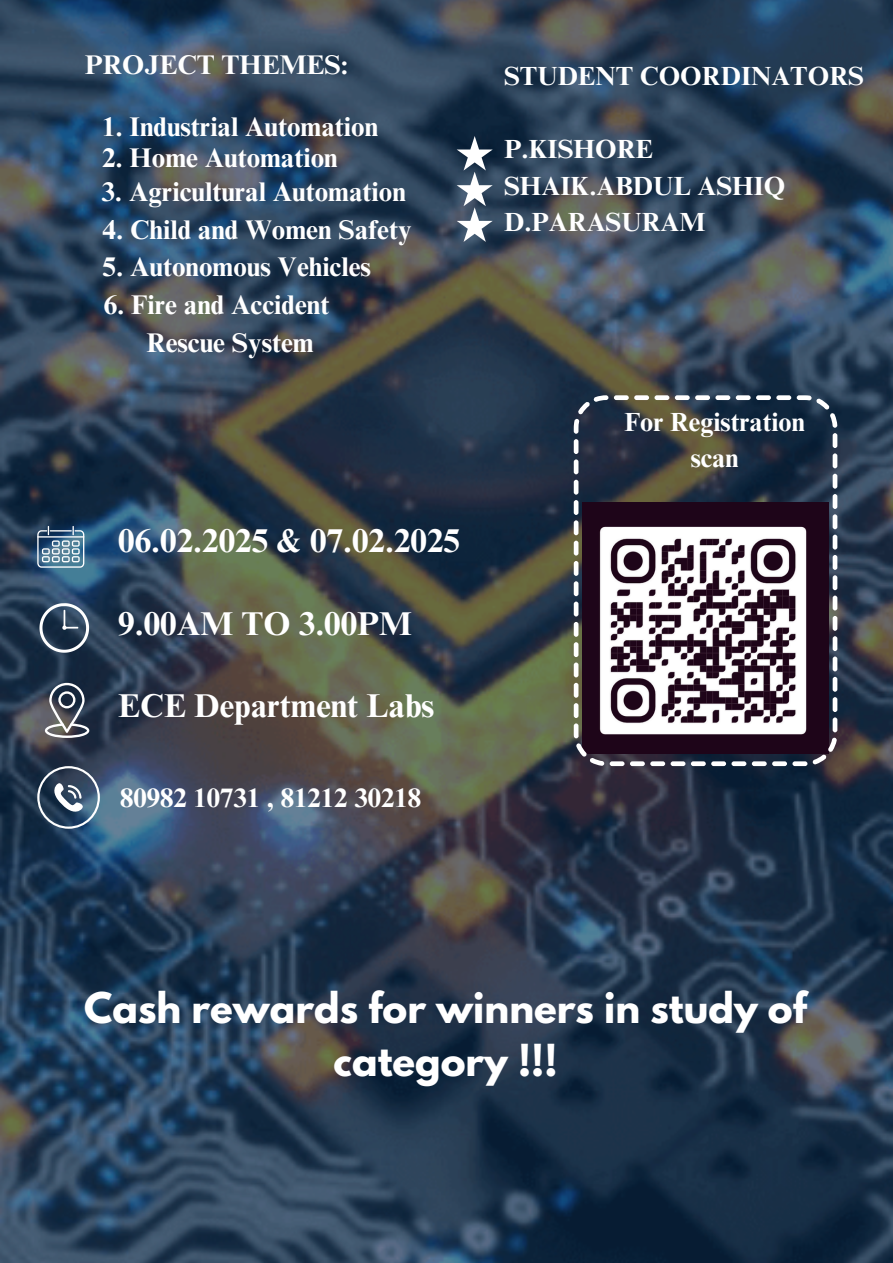
<style>
.page{position:relative;width:893px;height:1263px;background:#fff}
.page>*{position:absolute;margin:0;border:0;box-sizing:border-box;transform-origin:0 0}
.t1{font:700 37.5px/52.3px "League Spartan";color:#fff;text-align:center}
.t2{font:700 33px "Times NRMT Pro";color:#fff}
.t3{font:700 27px "Times NRMT Pro";color:#fff}
.t4{font:700 26.7px "Times NRMT Pro";color:#fff}
.t5{font:700 26.25px/36.6px "Times NRMT Pro";color:#fff}
</style>
<div class="page">
<img style="left:0;top:0;width:893px;height:1263px">
<svg style="left:45px;top:683px;width:44px;height:55px"></svg>
<svg style="left:39px;top:603px;width:50px;height:50px;background:#4e6074"></svg>
<svg style="left:37px;top:526px;width:47px;height:41px;background:#6c8ca3"></svg>
<svg style="left:574px;top:395px;width:263px;height:371px"></svg>
<svg style="left:457px;top:136px;width:36px;height:106px"></svg>
<svg style="left:37px;top:766px;width:63px;height:62px;background:#52667b"></svg>
<p class="t3" style="left:85px;top:54px;width:265px">PROJECT THEMES:</p>
<p class="t3" style="left:102px;top:116px;width:278px">1. Industrial Automation</p>
<p class="t3" style="left:102px;top:147px;width:237px">2. Home Automation</p>
<p class="t3" style="left:101px;top:182px;width:306px">3. Agricultural Automation</p>
<p class="t3" style="left:103px;top:219px;width:310px">4. Child and Women Safety</p>
<p class="t3" style="left:103px;top:257px;width:270px">5. Autonomous Vehicles</p>
<p class="t3" style="left:104px;top:295px;width:227px">6. Fire and Accident</p>
<p class="t3" style="left:146px;top:332px;width:169px">Rescue System</p>
<h4 class="t2" style="left:118px;top:529px;width:343px">06.02.2025 &amp; 07.02.2025</h4>
<h4 class="t2" style="left:118px;top:611px;width:295px">9.00AM TO 3.00PM</h4>
<p class="t2" style="left:118px;top:693px;width:317px">ECE Department Labs</p>
<p class="t4" style="left:120px;top:787px;width:302px">80982 10731 , 81212 30218</p>
<h4 class="t5" style="left:504px;top:61px;width:361px">STUDENT COORDINATORS</h4>
<p class="t5" style="left:504px;top:134px;width:283px">P.KISHORE<br>SHAIK.ABDUL ASHIQ<br>D.PARASURAM</p>
<p class="t5" style="left:624px;top:407px;width:182px">For Registration</p>
<p class="t5" style="left:690px;top:443px;width:49px">scan</p>
<p class="t1" style="left:84px;top:987px;width:724px">Cash rewards for winners in study of category !!!</p>
</div>
